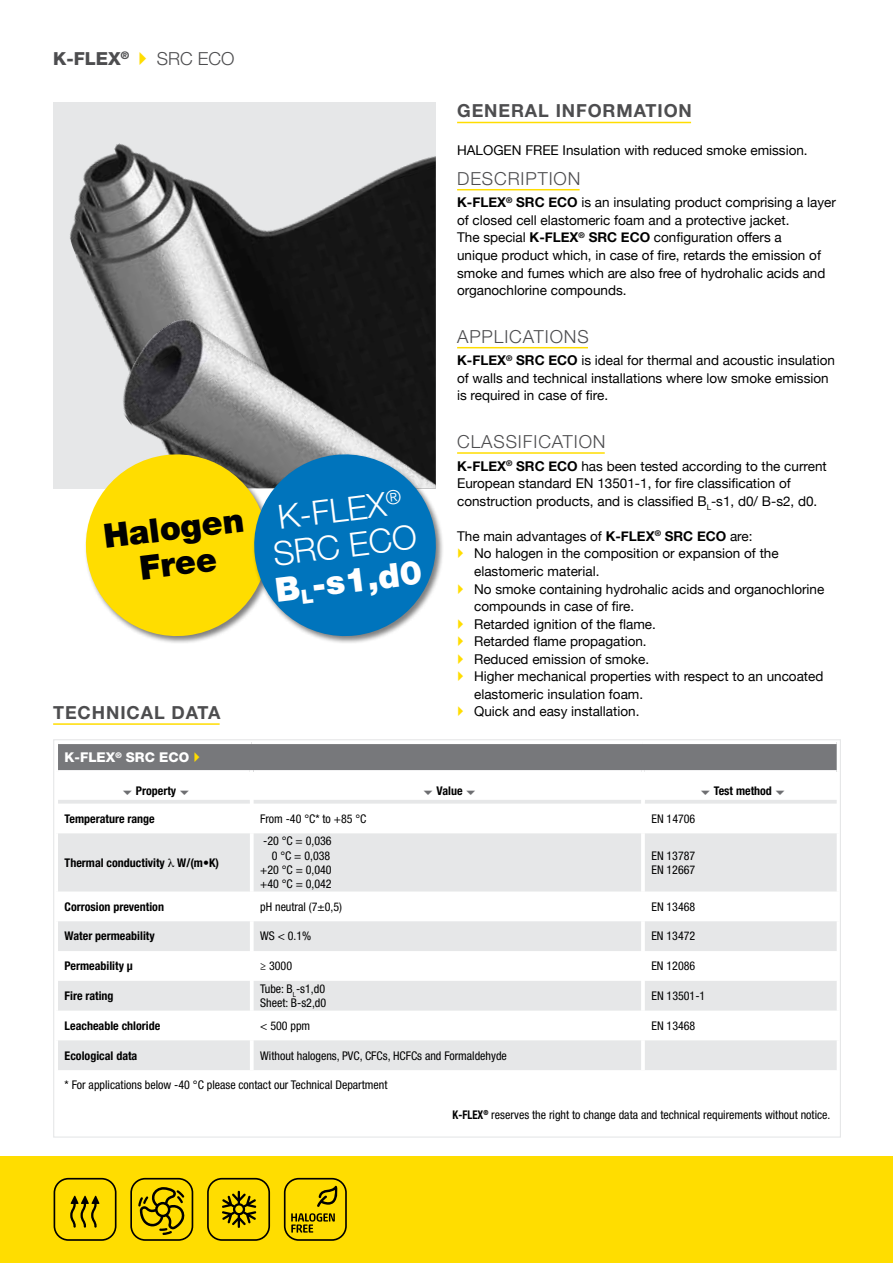
<style>
.page{position:relative;width:893px;height:1263px;background:#fff}
.page>*{position:absolute;margin:0;border:0;box-sizing:border-box;transform-origin:0 0}
.t1{font:300 33.45px/35.7px "Helvetica Neue LT Std";color:#fff;text-align:center}
.t2{font:900 33.45px/35.7px "Helvetica Neue LT Std";color:#000;text-align:center}
.t3{font:300 18px "Helvetica Neue LT Std";letter-spacing:.05em;color:#4d4d4f}
.t4{font:700 18px "Helvetica Neue LT Std";letter-spacing:.05em;color:#4d4d4f}
.t5{font:800 18px "Helvetica Neue LT Std";color:#4d4d4f}
.t6{font:13.5px/17.5px "Helvetica Neue";color:#000}
.t7{font:800 13.5px "Helvetica Neue LT Std";color:#fff}
.t8{font:condensed 12px/14.4px "Helvetica Neue LT Std";color:#000}
.t9{font:700 condensed 12px "Helvetica Neue LT Std";color:#000}
.s1{font-weight:700}
.s2{font-weight:900}
</style>
<div class="page">
<div style="left:0;top:1157px;width:893px;height:106px;background:#fd0"></div>
<svg style="left:54px;top:1178px;width:63px;height:63px"></svg>
<svg style="left:284px;top:1178px;width:63px;height:63px"></svg>
<svg style="left:207px;top:1178px;width:63px;height:63px"></svg>
<svg style="left:130px;top:1178px;width:63px;height:63px"></svg>
<hr style="left:457px;top:122px;width:234px;height:1px;background:#fd0">
<img style="left:53px;top:102px;width:383px;height:386px">
<hr style="left:53px;top:723px;width:167px;height:2px;background:#fd0">
<img style="left:96px;top:237px;width:340px;height:212px">
<div style="left:56px;top:742px;width:783px;height:30px;background:#77787b"></div>
<svg style="left:58px;top:833px;width:779px;height:237px;fill:#e6e7e8"></svg>
<hr style="left:58px;top:740px;width:194px;height:4px;background:#fff">
<hr style="left:54px;top:740px;width:4px;height:32px;background:#fff">
<hr style="left:252px;top:740px;width:391px;height:4px;background:#fff">
<hr style="left:643px;top:740px;width:194px;height:4px;background:#fff">
<hr style="left:837px;top:740px;width:3px;height:32px;background:#fff">
<hr style="left:250px;top:833px;width:4px;height:58px;background:#fff">
<hr style="left:641px;top:833px;width:4px;height:58px;background:#fff">
<hr style="left:250px;top:891px;width:4px;height:30px;background:#fff">
<hr style="left:641px;top:891px;width:4px;height:30px;background:#fff">
<hr style="left:250px;top:921px;width:4px;height:30px;background:#fff">
<hr style="left:641px;top:921px;width:4px;height:30px;background:#fff">
<hr style="left:250px;top:951px;width:4px;height:30px;background:#fff">
<hr style="left:641px;top:951px;width:4px;height:30px;background:#fff">
<hr style="left:250px;top:981px;width:4px;height:29px;background:#fff">
<hr style="left:641px;top:981px;width:4px;height:29px;background:#fff">
<hr style="left:250px;top:1010px;width:4px;height:30px;background:#fff">
<hr style="left:641px;top:1010px;width:4px;height:30px;background:#fff">
<hr style="left:250px;top:1040px;width:4px;height:30px;background:#fff">
<hr style="left:641px;top:1040px;width:4px;height:30px;background:#fff">
<svg style="left:58px;top:770px;width:192px;height:2px"></svg>
<svg style="left:645px;top:770px;width:192px;height:2px"></svg>
<hr style="left:58px;top:800px;width:192px;height:4px;background:#e6e7e8">
<hr style="left:645px;top:800px;width:192px;height:4px;background:#e6e7e8">
<svg style="left:254px;top:770px;width:387px;height:2px"></svg>
<hr style="left:250px;top:770px;width:4px;height:32px;background:#fff">
<hr style="left:641px;top:770px;width:4px;height:32px;background:#fff">
<hr style="left:254px;top:800px;width:387px;height:4px;background:#e6e7e8">
<hr style="left:457px;top:189px;width:123px;height:1px;background:#fd0">
<hr style="left:457px;top:347px;width:131px;height:1px;background:#fd0">
<hr style="left:457px;top:452px;width:148px;height:2px;background:#fd0">
<div style="left:252px;top:452px;width:192px;height:192px;background:#000;opacity:.5"></div>
<svg style="left:80px;top:449px;width:361px;height:192px"></svg>
<svg style="left:168px;top:858px;width:6px;height:9px"></svg>
<h2 class="t5" style="left:53px;top:48px;width:78px">K-FLEX<sup>®</sup></h2>
<h2 class="t3" style="left:157px;top:48px;width:79px">SRC ECO</h2>
<h2 class="t4" style="left:457px;top:100px;width:236px">GENERAL INFORMATION</h2>
<p class="t6" style="left:457px;top:142px;width:352px">HALOGEN FREE Insulation with reduced smoke emission.</p>
<h2 class="t3" style="left:457px;top:167px;width:125px">DESCRIPTION</h2>
<p class="t6" style="left:457px;top:195px;width:380px"><span class="s1">K-FLEX</span><sup>®</sup> <span class="s1">SRC ECO</span> is an insulating product comprising a layer of closed cell elastomeric foam and a protective jacket.<br>The special <span class="s1">K-FLEX</span><sup>®</sup> <span class="s1">SRC ECO</span> configuration offers a<br>unique product which, in case of fire, retards the emission of smoke and fumes which are also free of hydrohalic acids and organochlorine compounds.</p>
<h2 class="t3" style="left:457px;top:325px;width:133px">APPLICATIONS</h2>
<p class="t6" style="left:457px;top:352px;width:379px"><span class="s1">K-FLEX</span><sup>®</sup> <span class="s1">SRC ECO</span> is ideal for thermal and acoustic insulation of walls and technical installations where low smoke emission is required in case of fire.</p>
<h2 class="t3" style="left:457px;top:431px;width:150px">CLASSIFICATION</h2>
<p class="t6" style="left:457px;top:458px;width:371px"><span class="s1">K-FLEX</span><sup>®</sup> <span class="s1">SRC ECO</span> has been tested according to the current<br>European standard EN 13501-1, for fire classification of construction products, and is classified B<sub>L</sub>-s1, d0/ B-s2, d0.</p>
<p class="t6" style="left:474px;top:528px;width:352px;text-indent:-17px">The main advantages of <span class="s1">K-FLEX</span><sup>®</sup> <span class="s1">SRC ECO</span> are:<br>No halogen in the composition or expansion of the elastomeric material.<br>No smoke containing hydrohalic acids and organochlorine compounds in case of fire.<br>Retarded ignition of the flame.<br>Retarded flame propagation.<br>Reduced emission of smoke.<br>Higher mechanical properties with respect to an uncoated elastomeric insulation foam.<br>Quick and easy installation.</p>
<h1 class="t1" style="left:264px;top:501px;width:149px;rotate:-7deg">K-FLEX<sup>®<br></sup>SRC ECO<br><span class="s2">B</span><sub>L</sub><span class="s2">-s1,d0</span></h1>
<h1 class="t2" style="left:101px;top:518px;width:143px;rotate:-7deg">Halogen<br>Free</h1>
<h2 class="t4" style="left:53px;top:701px;width:169px">TECHNICAL DATA</h2>
<p class="t7" style="left:65px;top:749px;width:126px">K-FLEX<sup>®</sup> SRC ECO</p>
<p class="t9" style="left:136px;top:783px;width:42px">Property</p>
<p class="t9" style="left:436px;top:783px;width:28px">Value</p>
<p class="t9" style="left:714px;top:783px;width:60px">Test method</p>
<p class="t9" style="left:65px;top:811px;width:92px">Temperature range</p>
<p class="t8" style="left:260px;top:811px;width:108px">From -40 °C* to +85 °C</p>
<p class="t8" style="left:651px;top:811px;width:45px">EN 14706</p>
<p class="t9" style="left:65px;top:855px;width:156px">Thermal conductivity W/(m•K)</p>
<p class="t8" style="left:260px;top:834px;width:73px;text-align:right">-20 °C = 0,036<br>0 °C = 0,038 +20 °C = 0,040 +40 °C = 0,042</p>
<p class="t8" style="left:651px;top:848px;width:45px">EN 13787<br>EN 12667</p>
<p class="t9" style="left:65px;top:899px;width:101px">Corrosion prevention</p>
<p class="t8" style="left:260px;top:899px;width:83px">pH neutral (7±0,5)</p>
<p class="t8" style="left:651px;top:899px;width:45px">EN 13468</p>
<p class="t9" style="left:65px;top:929px;width:92px">Water permeability</p>
<p class="t8" style="left:260px;top:929px;width:53px">WS &lt; 0.1%</p>
<p class="t8" style="left:651px;top:929px;width:45px">EN 13472</p>
<p class="t9" style="left:65px;top:959px;width:70px">Permeability μ</p>
<p class="t8" style="left:260px;top:959px;width:33px">≥ 3000</p>
<p class="t8" style="left:651px;top:959px;width:45px">EN 12086</p>
<p class="t9" style="left:65px;top:988px;width:51px">Fire rating</p>
<p class="t8" style="left:260px;top:981px;width:67px">Tube: B<sub>L</sub>-s1,d0<br>Sheet: B-s2,d0</p>
<p class="t8" style="left:651px;top:988px;width:55px">EN 13501-1</p>
<p class="t9" style="left:65px;top:1018px;width:97px">Leacheable chloride</p>
<p class="t8" style="left:260px;top:1018px;width:52px">&lt; 500 ppm</p>
<p class="t8" style="left:651px;top:1018px;width:45px">EN 13468</p>
<p class="t9" style="left:65px;top:1048px;width:74px">Ecological data</p>
<p class="t8" style="left:260px;top:1048px;width:248px">Without halogens, PVC, CFCs, HCFCs and Formaldehyde</p>
<p class="t8" style="left:65px;top:1078px;width:324px">* For applications below -40 °C please contact our Technical Department</p>
<p class="t8" style="left:453px;top:1107px;width:379px"><span class="s1">K-FLEX</span><sup>®</sup> reserves the right to change data and technical requirements without notice.</p>
</div>
